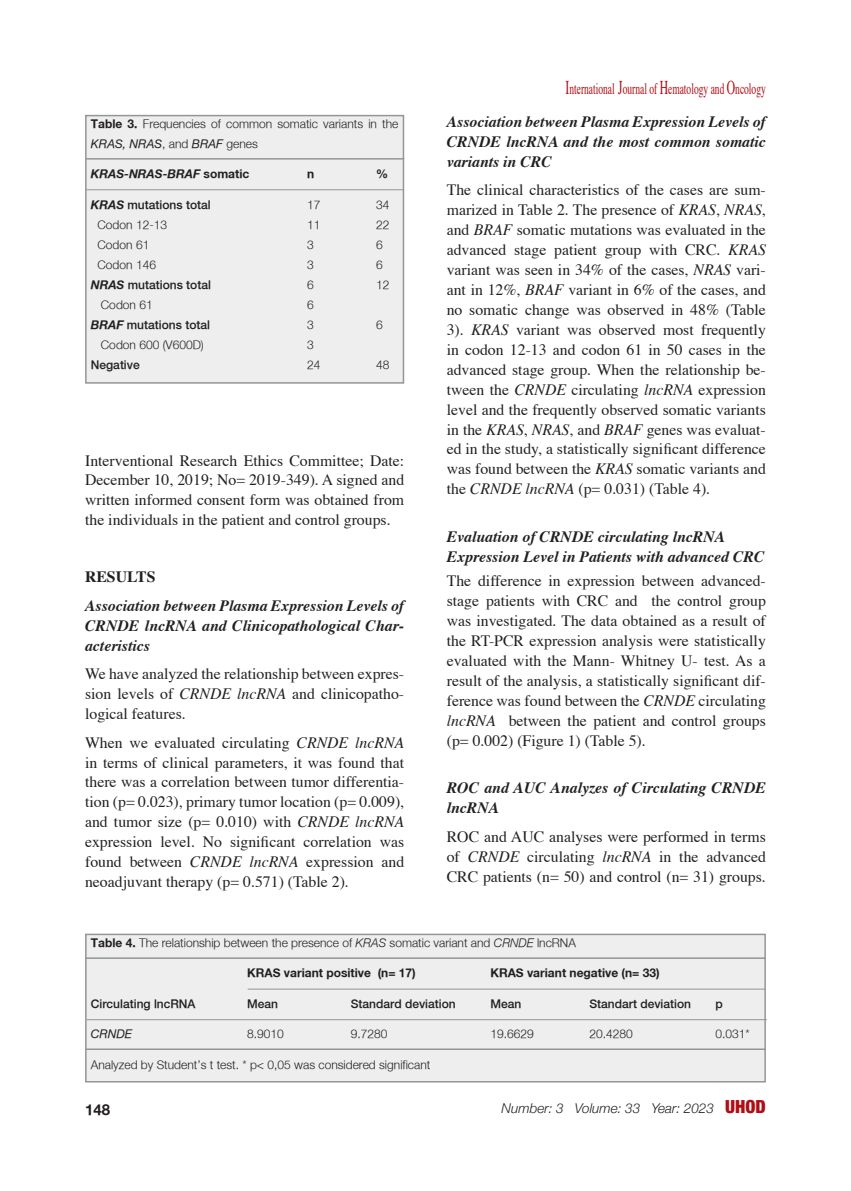
<style>
.page{position:relative;width:851px;height:1191px;background:#fff}
.page>*{position:absolute;margin:0;border:0;box-sizing:border-box;transform-origin:0 0}
.t1{font:15.9px "Times";color:#b00d15;scale:.6 1}
.t2{font:15.75px/20px "Times";color:#231f20;text-align:justify}
.t3{font:italic 700 15.75px/20px "Times";color:#231f20;text-align:justify}
.t4{font:700 15.75px "Times";color:#231f20}
.t5{font:700 15px "Helvetica Neu";color:#231f20}
.t6{font:italic 300 13.5px "Helvetica Neue";color:#231f20}
.t7{font:300 12px/20px "Helvetica Neu";color:#231f20}
.t8{font:500 12px "Helvetica Neu";color:#231f20}
.t9{font:700 12px "Helvetica Neu";color:#231f20}
.t10{font:italic 900 12px "Helvetica Neu";color:#231f20}
.t11{font:italic 12px "Helvetica Neu";color:#231f20}
.s1{font-weight:700}
.s2{font-weight:400;font-style:italic}
.s3{font-weight:700;font-style:normal}
.s4{font-weight:900;font-style:italic}
.s5{font-style:italic}
.s6{font-size:19.5px}
.s7{font-weight:900;font-style:normal;font-stretch:condensed;font-size:18px;color:#b00d15}
</style>
<div class="page">
<div style="left:86px;top:116px;width:317px;height:267px;background:#eeeeef"></div>
<div style="left:85px;top:115px;width:319px;height:269px;border:2px solid #939598"></div>
<hr style="left:85px;top:158px;width:319px;height:2px;background:#939598">
<hr style="left:85px;top:189px;width:319px;height:1px;background:#939598">
<div style="left:86px;top:934px;width:679px;height:147px;background:#eeeeef"></div>
<div style="left:85px;top:933px;width:680px;height:149px;border:2px solid #939598"></div>
<hr style="left:85px;top:957px;width:680px;height:2px;background:#939598">
<hr style="left:85px;top:1048px;width:680px;height:2px;background:#939598">
<hr style="left:247px;top:988px;width:518px;height:1px;background:#939598">
<hr style="left:87px;top:1019px;width:679px;height:1px;background:#939598">
<p class="t7" style="left:91px;top:113px;width:309px"><span class="s1">Table 3.</span> Frequencies of common somatic variants in the<br><span class="s2">KRAS, NRAS</span>, and <span class="s2">BRAF</span> genes</p>
<p class="t10" style="left:91px;top:167px;width:160px">KRAS-NRAS-BRAF <span class="s3">somatic</span></p>
<p class="t9" style="left:307px;top:167px;width:9px">n</p>
<p class="t9" style="left:376px;top:167px;width:13px">%</p>
<p class="t8" style="left:91px;top:197px;width:121px"><span class="s4">KRAS</span> mutations total</p>
<p class="t7" style="left:307px;top:194px;width:15px">17</p>
<p class="t7" style="left:376px;top:194px;width:15px">34</p>
<p class="t7" style="left:97px;top:214px;width:71px">Codon 12-13</p>
<p class="t7" style="left:307px;top:214px;width:15px">11</p>
<p class="t7" style="left:376px;top:214px;width:15px">22</p>
<p class="t7" style="left:97px;top:234px;width:53px">Codon 61</p>
<p class="t7" style="left:307px;top:234px;width:8px">3</p>
<p class="t7" style="left:376px;top:234px;width:8px">6</p>
<p class="t7" style="left:97px;top:254px;width:60px">Codon 146</p>
<p class="t7" style="left:307px;top:254px;width:8px">3</p>
<p class="t7" style="left:376px;top:254px;width:8px">6</p>
<p class="t8" style="left:91px;top:277px;width:122px"><span class="s4">NRAS</span> mutations total</p>
<p class="t7" style="left:307px;top:274px;width:8px">6</p>
<p class="t7" style="left:376px;top:274px;width:15px">12</p>
<p class="t7" style="left:101px;top:294px;width:53px">Codon 61</p>
<p class="t7" style="left:307px;top:294px;width:8px">6</p>
<p class="t8" style="left:91px;top:317px;width:121px"><span class="s4">BRAF</span> mutations total</p>
<p class="t7" style="left:307px;top:314px;width:8px">3</p>
<p class="t7" style="left:376px;top:314px;width:8px">6</p>
<p class="t7" style="left:101px;top:334px;width:104px">Codon 600 (V600D)</p>
<p class="t7" style="left:307px;top:334px;width:8px">3</p>
<p class="t8" style="left:91px;top:357px;width:50px">Negative</p>
<p class="t7" style="left:307px;top:354px;width:15px">24</p>
<p class="t7" style="left:376px;top:354px;width:15px">48</p>
<p class="t2" style="left:85px;top:451px;width:320px">Interventional Research Ethics Committee; Date:<br>December 10, 2019; No= 2019-349). A signed and written informed consent form was obtained from the individuals in the patient and control groups.</p>
<p class="t4" style="left:85px;top:566px;width:72px">RESULTS</p>
<p class="t3" style="left:85px;top:596px;width:320px">Association between Plasma Expression Levels of CRNDE lncRNA and Clinicopathological Char&shy;acteristics</p>
<p class="t2" style="left:85px;top:665px;width:320px">We have analyzed the relationship between expres&shy;sion levels of <span class="s5">CRNDE lncRNA</span> and clinicopatho&shy;logical features.</p>
<p class="t2" style="left:85px;top:733px;width:320px">When we evaluated circulating <span class="s5">CRNDE lncRNA </span>in terms of clinical parameters, it was found that there was a correlation between tumor differentia&shy;tion (p= 0.023), primary tumor location (p= 0.009), and tumor size (p= 0.010) with <span class="s5">CRNDE lncRNA </span>expression level. No significant correlation was found between <span class="s5">CRNDE lncRNA</span> expression and neoadjuvant therapy (p= 0.571) (Table 2).</p>
<p class="t1" style="left:565px;top:78px;width:335px"><span class="s6">I</span>nternational <span class="s6">J</span>ournal of <span class="s6">H</span>ematology and <span class="s6">O</span>ncology</p>
<p class="t3" style="left:446px;top:112px;width:320px">Association between Plasma Expression Levels of CRNDE lncRNA and the most common somatic variants in CRC</p>
<p class="t2" style="left:446px;top:181px;width:320px">The clinical characteristics of the cases are sum&shy;marized in Table 2. The presence of <span class="s5">KRAS</span>, <span class="s5">NRAS</span>, and <span class="s5">BRAF</span> somatic mutations was evaluated in the advanced stage patient group with CRC. <span class="s5">KRAS </span>variant was seen in 34% of the cases, <span class="s5">NRAS</span> vari&shy;ant in 12%, <span class="s5">BRAF</span> variant in 6% of the cases, and no somatic change was observed in 48% (Table 3). <span class="s5">KRAS</span> variant was observed most frequently in codon 12-13 and codon 61 in 50 cases in the advanced stage group. When the relationship be&shy;tween the <span class="s5">CRNDE</span> circulating <span class="s5">lncRNA</span> expression level and the frequently observed somatic variants in the <span class="s5">KRAS</span>, <span class="s5">NRAS</span>, and <span class="s5">BRAF</span> genes was evaluat&shy;ed in the study, a statistically significant difference was found between the <span class="s5">KRAS</span> somatic variants and the <span class="s5">CRNDE lncRNA</span> (p= 0.031) (Table 4).</p>
<p class="t3" style="left:446px;top:527px;width:280px">Evaluation of CRNDE circulating lncRNA</p>
<p class="t3" style="left:446px;top:547px;width:319px">Expression Level in Patients with advanced CRC</p>
<p class="t2" style="left:446px;top:571px;width:320px">The difference in expression between advanced&shy;stage patients with CRC and the control group was investigated. The data obtained as a result of the RT-PCR expression analysis were statistically evaluated with the Mann- Whitney U- test. As a result of the analysis, a statistically significant dif&shy;ference was found between the <span class="s5">CRNDE</span> circulating <span class="s5">lncRNA</span> between the patient and control groups (p= 0.002) (Figure 1) (Table 5).</p>
<p class="t3" style="left:446px;top:778px;width:320px">ROC and AUC Analyzes of Circulating CRNDE lncRNA</p>
<p class="t2" style="left:446px;top:827px;width:320px">ROC and AUC analyses were performed in terms of <span class="s5">CRNDE</span> circulating <span class="s5">lncRNA</span> in the advanced CRC patients (n= 50) and control (n= 31) groups.</p>
<p class="t7" style="left:91px;top:932px;width:486px"><span class="s1">Table 4.</span> The relationship between the presence of <span class="s5">KRAS</span> somatic variant and <span class="s5">CRNDE</span> lncRNA</p>
<p class="t9" style="left:247px;top:965px;width:170px">KRAS variant positive (n= 17)</p>
<p class="t9" style="left:490px;top:965px;width:171px">KRAS variant negative (n= 33)</p>
<p class="t8" style="left:91px;top:996px;width:106px">Circulating lncRNA</p>
<p class="t8" style="left:247px;top:996px;width:32px">Mean</p>
<p class="t8" style="left:351px;top:996px;width:106px">Standard deviation</p>
<p class="t8" style="left:490px;top:996px;width:32px">Mean</p>
<p class="t8" style="left:589px;top:996px;width:103px">Standart deviation</p>
<p class="t8" style="left:715px;top:996px;width:9px">p</p>
<p class="t11" style="left:91px;top:1026px;width:43px">CRNDE</p>
<p class="t7" style="left:247px;top:1023px;width:38px">8.9010</p>
<p class="t7" style="left:351px;top:1023px;width:38px">9.7280</p>
<p class="t7" style="left:490px;top:1023px;width:45px">19.6629</p>
<p class="t7" style="left:589px;top:1023px;width:45px">20.4280</p>
<p class="t7" style="left:715px;top:1023px;width:36px">0.031*</p>
<p class="t7" style="left:91px;top:1054px;width:341px">Analyzed by Student’s t test. * p&lt; 0,05 was considered significant</p>
<p class="t5" style="left:85px;top:1100px;width:27px">148</p>
<p class="t6" style="left:501px;top:1097px;width:266px">Number: 3 Volume: 33 Year: 2023 <span class="s7">UHOD</span></p>
</div>
